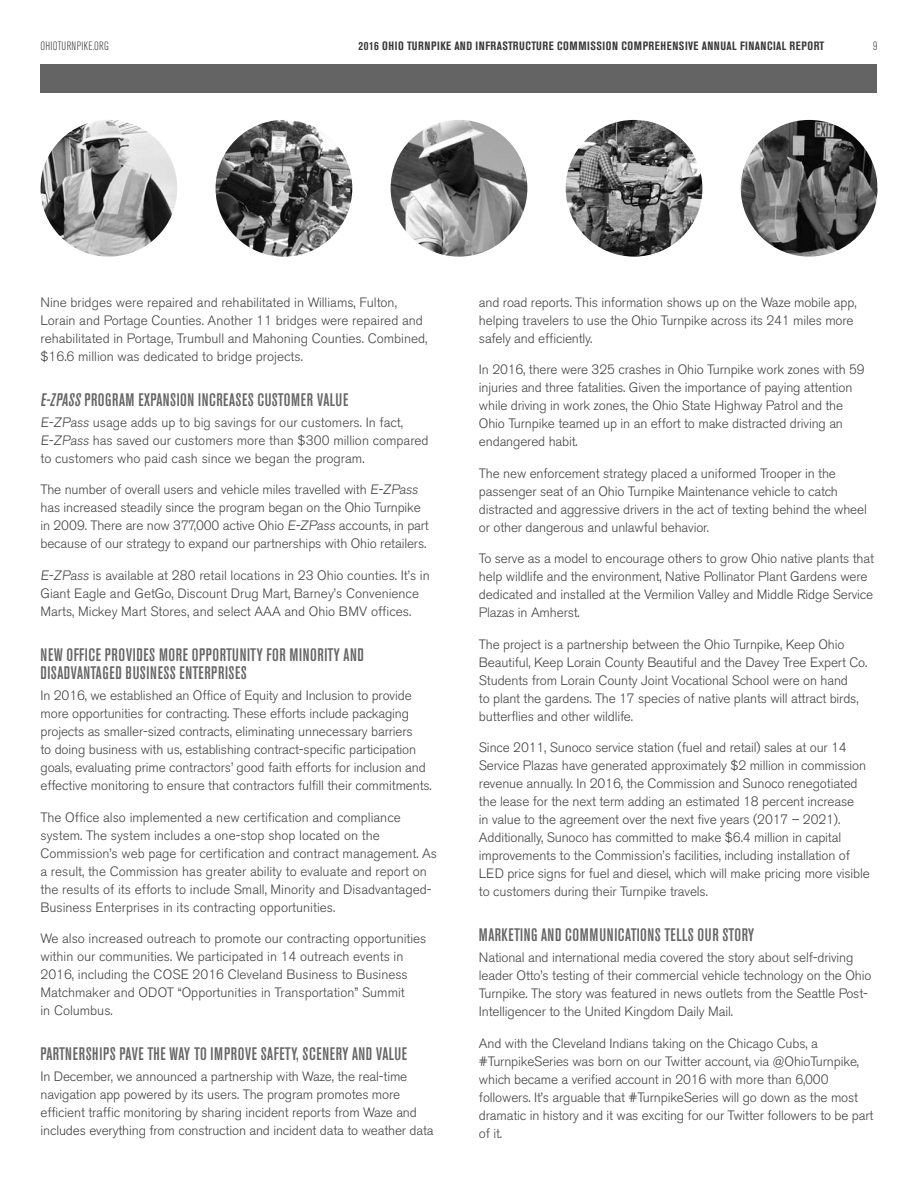
<style>
.page{position:relative;width:918px;height:1188px;background:#fff}
.page>*{position:absolute;margin:0;border:0;box-sizing:border-box;transform-origin:0 0}
.t1{font:500 condensed 18px/18px "Akzidenz Grotesk BE";letter-spacing:.03em;color:#656565}
.t2{font:300 13.5px/18px "Akzidenz Grotesk BE";letter-spacing:-.01em;color:#444}
.t3{font:700 condensed 12px "Akzidenz Grotesk BE";letter-spacing:.05em;color:#393939}
.t4{font:300 condensed 12px "Akzidenz Grotesk BE";letter-spacing:.03em;color:#393939}
</style>
<div class="page">
<img style="left:741px;top:120px;width:137px;height:137px;border-radius:50%">
<img style="left:391px;top:120px;width:136px;height:137px;border-radius:50%">
<img style="left:216px;top:120px;width:136px;height:137px;border-radius:50%">
<img style="left:566px;top:120px;width:136px;height:137px;border-radius:50%">
<img style="left:40px;top:120px;width:137px;height:137px;border-radius:50%">
<div style="left:40px;top:65px;width:838px;height:28px;background:#646464"></div>
<p class="t4" style="left:40px;top:41px;width:70px">OHIOTURNPIKE.ORG</p>
<p class="t3" style="left:359px;top:41px;width:467px">2016 OHIO TURNPIKE AND INFRASTRUCTURE COMMISSION COMPREHENSIVE ANNUAL FINANCIAL REPORT</p>
<p class="t4" style="left:873px;top:41px;width:6px">9</p>
<p class="t2" style="left:40px;top:294px;width:388px">Nine bridges were repaired and rehabilitated in Williams, Fulton, Lorain and Portage Counties. Another 11 bridges were repaired and rehabilitated in Portage, Trumbull and Mahoning Counties. Combined, $16.6 million was dedicated to bridge projects.</p>
<h1 class="t1" style="left:40px;top:392px;width:309px">E-ZPASS PROGRAM EXPANSION INCREASES CUSTOMER VALUE</h1>
<p class="t2" style="left:40px;top:415px;width:390px">E-ZPass usage adds up to big savings for our customers. In fact,<br>E-ZPass has saved our customers more than $300 million compared to customers who paid cash since we began the program.</p>
<p class="t2" style="left:40px;top:482px;width:390px">The number of overall users and vehicle miles travelled with E-ZPass has increased steadily since the program began on the Ohio Turnpike in 2009. There are now 377,000 active Ohio E-ZPass accounts, in part because of our strategy to expand our partnerships with Ohio retailers.</p>
<p class="t2" style="left:40px;top:568px;width:391px">E-ZPass is available at 280 retail locations in 23 Ohio counties. It’s in<br>Giant Eagle and GetGo, Discount Drug Mart, Barney’s Convenience<br>Marts, Mickey Mart Stores, and select AAA and Ohio BMV offices.</p>
<h1 class="t1" style="left:40px;top:648px;width:325px">NEW OFFICE PROVIDES MORE OPPORTUNITY FOR MINORITY AND<br>DISADVANTAGED BUSINESS ENTERPRISES</h1>
<p class="t2" style="left:40px;top:688px;width:393px">In 2016, we established an Office of Equity and Inclusion to provide more opportunities for contracting. These efforts include packaging projects as smaller-sized contracts, eliminating unnecessary barriers<br>to doing business with us, establishing contract-specific participation goals, evaluating prime contractors’ good faith efforts for inclusion and effective monitoring to ensure that contractors fulfill their commitments.</p>
<p class="t2" style="left:40px;top:809px;width:398px">The Office also implemented a new certification and compliance system. The system includes a one-stop shop located on the Commission’s web page for certification and contract management. As a result, the Commission has greater ability to evaluate and report on the results of its efforts to include Small, Minority and Disadvantaged-Business Enterprises in its contracting opportunities.</p>
<p class="t2" style="left:40px;top:931px;width:388px">We also increased outreach to promote our contracting opportunities within our communities. We participated in 14 outreach events in 2016, including the COSE 2016 Cleveland Business to Business Matchmaker and ODOT “Opportunities in Transportation” Summit<br>in Columbus.</p>
<h1 class="t1" style="left:40px;top:1047px;width:368px">PARTNERSHIPS PAVE THE WAY TO IMPROVE SAFETY, SCENERY AND VALUE</h1>
<p class="t2" style="left:40px;top:1069px;width:395px">In December, we announced a partnership with Waze, the real-time navigation app powered by its users. The program promotes more efficient traffic monitoring by sharing incident reports from Waze and includes everything from construction and incident data to weather data</p>
<p class="t2" style="left:479px;top:294px;width:379px">and road reports. This information shows up on the Waze mobile app, helping travelers to use the Ohio Turnpike across its 241 miles more safely and efficiently.</p>
<p class="t2" style="left:479px;top:362px;width:387px">In 2016, there were 325 crashes in Ohio Turnpike work zones with 59 injuries and three fatalities. Given the importance of paying attention while driving in work zones, the Ohio State Highway Patrol and the Ohio Turnpike teamed up in an effort to make distracted driving an endangered habit.</p>
<p class="t2" style="left:479px;top:465px;width:389px">The new enforcement strategy placed a uniformed Trooper in the passenger seat of an Ohio Turnpike Maintenance vehicle to catch distracted and aggressive drivers in the act of texting behind the wheel or other dangerous and unlawful behavior.</p>
<p class="t2" style="left:479px;top:551px;width:397px">To serve as a model to encourage others to grow Ohio native plants that help wildlife and the environment, Native Pollinator Plant Gardens were dedicated and installed at the Vermilion Valley and Middle Ridge Service Plazas in Amherst.</p>
<p class="t2" style="left:479px;top:636px;width:390px">The project is a partnership between the Ohio Turnpike, Keep Ohio Beautiful, Keep Lorain County Beautiful and the Davey Tree Expert Co.<br>Students from Lorain County Joint Vocational School were on hand<br>to plant the gardens. The 17 species of native plants will attract birds, butterflies and other wildlife.</p>
<p class="t2" style="left:479px;top:740px;width:392px">Since 2011, Sunoco service station (fuel and retail) sales at our 14<br>Service Plazas have generated approximately $2 million in commission revenue annually. In 2016, the Commission and Sunoco renegotiated the lease for the next term adding an estimated 18 percent increase<br>in value to the agreement over the next five years (2017 – 2021).<br>Additionally, Sunoco has committed to make $6.4 million in capital improvements to the Commission’s facilities, including installation of LED price signs for fuel and diesel, which will make pricing more visible to customers during their Turnpike travels.</p>
<h1 class="t1" style="left:479px;top:928px;width:277px">MARKETING AND COMMUNICATIONS TELLS OUR STORY</h1>
<p class="t2" style="left:479px;top:950px;width:394px">National and international media covered the story about self-driving leader Otto’s testing of their commercial vehicle technology on the Ohio Turnpike. The story was featured in news outlets from the Seattle Post-Intelligencer to the United Kingdom Daily Mail.</p>
<p class="t2" style="left:479px;top:1036px;width:396px">And with the Cleveland Indians taking on the Chicago Cubs, a #TurnpikeSeries was born on our Twitter account, via @OhioTurnpike, which became a verified account in 2016 with more than 6,000 followers. It’s arguable that #TurnpikeSeries will go down as the most dramatic in history and it was exciting for our Twitter followers to be part of it.</p>
</div>
